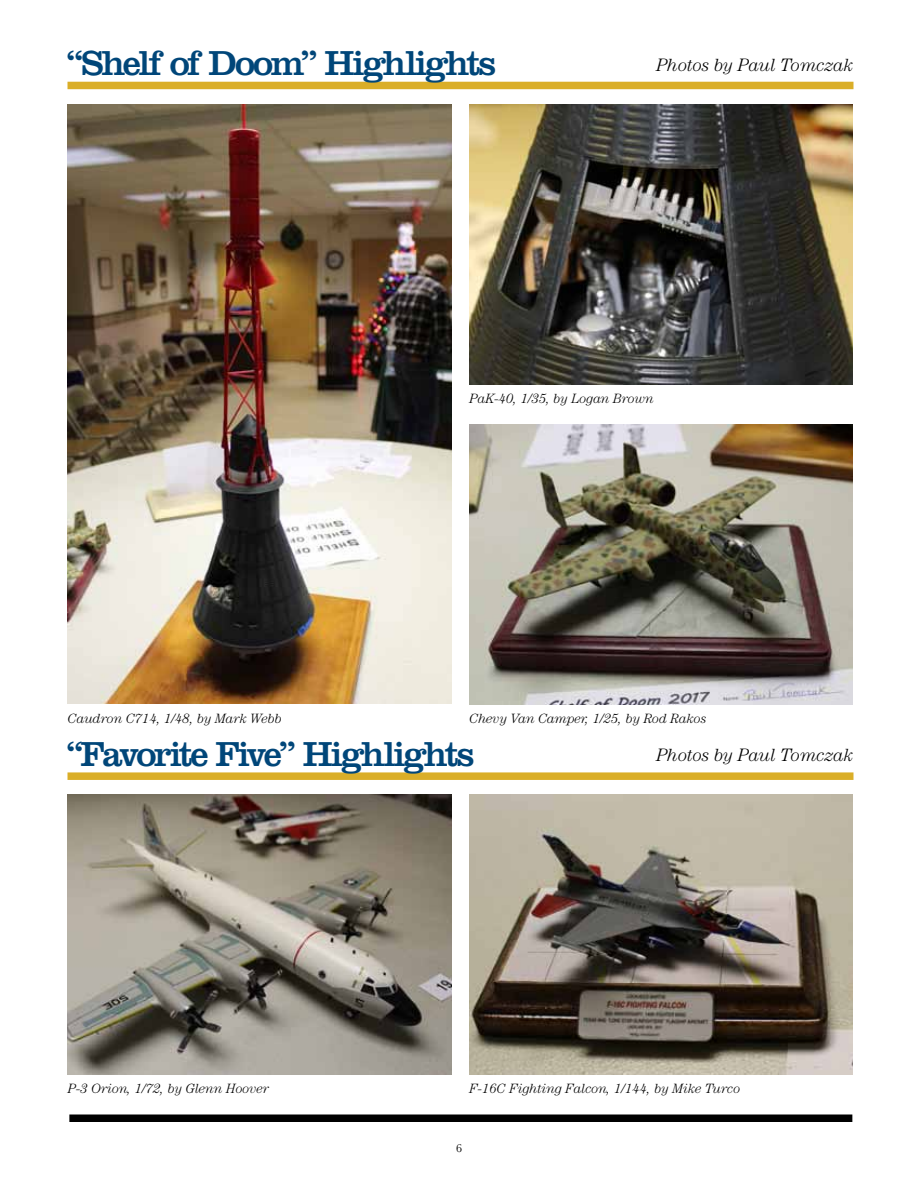
<style>
.page{position:relative;width:918px;height:1188px;background:#fff}
.page>*{position:absolute;margin:0;border:0;box-sizing:border-box;transform-origin:0 0}
.t1{font:36px "Clarendon";letter-spacing:-.06em;color:#004679}
.t2{font:italic 300 18px "Century";letter-spacing:-.01em;color:#000}
.t3{font:italic 300 13.5px "Century";letter-spacing:-.01em;color:#000}
.t4{font:12px "Baskerville";color:#000}
</style>
<div class="page">
<div style="left:69px;top:1114px;width:783px;height:8px;background:#000"></div>
<div style="left:68px;top:82px;width:786px;height:7px;background:#daae28"></div>
<div style="left:68px;top:772px;width:786px;height:8px;background:#daae28"></div>
<img style="left:68px;top:795px;width:383px;height:280px">
<img style="left:68px;top:105px;width:383px;height:599px">
<img style="left:469px;top:795px;width:384px;height:280px">
<img style="left:469px;top:105px;width:384px;height:279px">
<img style="left:469px;top:424px;width:384px;height:280px">
<h1 class="t1" style="left:67px;top:42px;width:431px">“Shelf of Doom” Highlights</h1>
<h2 class="t2" style="left:656px;top:54px;width:199px">Photos by Paul Tomczak</h2>
<p class="t3" style="left:68px;top:711px;width:215px">Caudron C714, 1/48, by Mark Webb</p>
<p class="t3" style="left:470px;top:391px;width:186px">PaK-40, 1/35, by Logan Brown</p>
<p class="t3" style="left:470px;top:711px;width:239px">Chevy Van Camper, 1/25, by Rod Rakos</p>
<h1 class="t1" style="left:67px;top:733px;width:409px">“Favorite Five” Highlights</h1>
<h2 class="t2" style="left:656px;top:745px;width:199px">Photos by Paul Tomczak</h2>
<p class="t3" style="left:68px;top:1081px;width:203px">P-3 Orion, 1/72, by Glenn Hoover</p>
<p class="t3" style="left:470px;top:1081px;width:272px">F-16C Fighting Falcon, 1/144, by Mike Turco</p>
<p class="t4" style="left:456px;top:1141px;width:7px">6</p>
</div>
